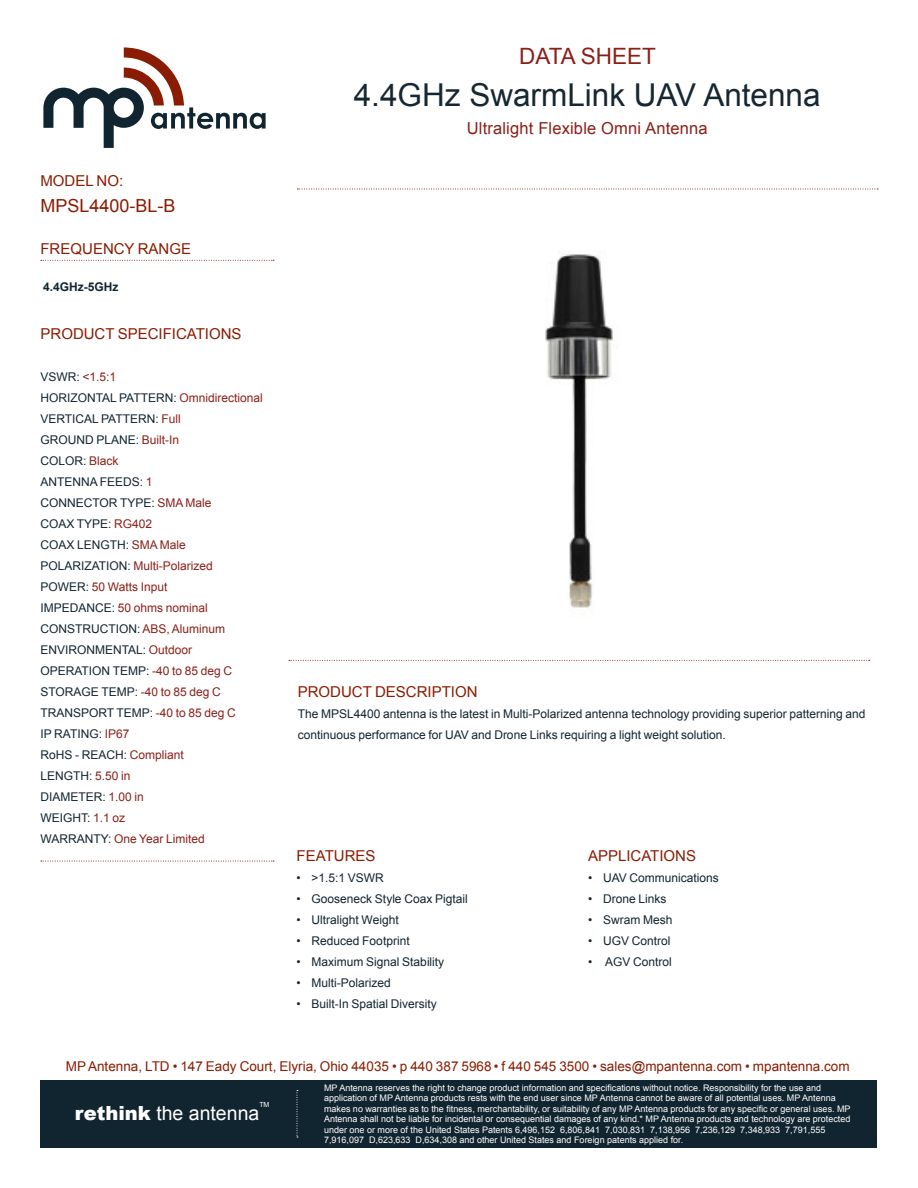
<style>
.page{position:relative;width:918px;height:1188px;background:#fff}
.page>*{position:absolute;margin:0;border:0;box-sizing:border-box;transform-origin:0 0}
.Head_Big{font:31.5px "Arial";color:#162732}
.Head_Small{font:22.5px "Arial";color:#8a2019}
.t1{font:19.5px "Arial";color:#fff}
.Model_No_2{font:18px "Arial";color:#891c02}
.Head_Small_2{font:16.5px "Arial";letter-spacing:.01em;color:#8a2019}
.Model_No_2-2{font:15px "Arial";color:#891c02}
.Model_No_1{font:15px "Arial";color:#891c02}
.Side_Text{font:13.5px "Arial";color:#891c02}
.Text{font:12px/21px "Arial";color:#112530}
.Text-2{font:12px "Arial";color:#8a2019}
.Text-3{font:700 12px "Arial";color:#112530}
.Footer_Text{font:9px/10.5px "Arial";color:#fff}
.t2{font:7.05px "Arial";color:#fff}
.s1{color:#112530}
.s2{color:#8a2019}
.s3{font-weight:900}
</style>
<div class="page">
<div style="left:40px;top:1080px;width:838px;height:68px;background:#112530"></div>
<svg style="left:43px;top:47px;width:223px;height:101px"></svg>
<svg style="left:297px;top:1090px;width:1px;height:48px"></svg>
<svg style="left:297px;top:189px;width:581px;height:1px"></svg>
<svg style="left:41px;top:260px;width:233px;height:1px"></svg>
<svg style="left:41px;top:861px;width:233px;height:1px"></svg>
<svg style="left:289px;top:660px;width:581px;height:1px"></svg>
<img style="left:545px;top:254px;width:68px;height:354px">
<p class="Model_No_1" style="left:40px;top:171px;width:84px">MODEL NO:</p>
<p class="Model_No_2" style="left:40px;top:194px;width:137px">MPSL4400-BL-B</p>
<p class="Model_No_2-2" style="left:40px;top:239px;width:152px">FREQUENCY RANGE</p>
<p class="Text-3" style="left:43px;top:279px;width:77px">4.4GHz-5GHz</p>
<p class="Model_No_2-2" style="left:40px;top:324px;width:203px">PRODUCT SPECIFICATIONS</p>
<p class="Text-2" style="left:40px;top:369px;width:77px"><span class="s1">VSWR:</span> &lt;1.5:1</p>
<p class="Text" style="left:40px;top:387px;width:224px">HORIZONTAL PATTERN: <span class="s2">Omnidirectional</span></p>
<p class="Text" style="left:40px;top:408px;width:142px">VERTICAL PATTERN: <span class="s2">Full</span></p>
<p class="Text" style="left:40px;top:429px;width:140px">GROUND PLANE: <span class="s2">Built-In</span></p>
<p class="Text" style="left:40px;top:450px;width:80px">COLOR: <span class="s2">Black</span></p>
<p class="Text" style="left:40px;top:471px;width:114px">ANTENNA FEEDS: <span class="s2">1</span></p>
<p class="Text" style="left:40px;top:492px;width:172px">CONNECTOR TYPE: <span class="s2">SMA Male</span></p>
<p class="Text" style="left:40px;top:513px;width:113px">COAX TYPE: <span class="s2">RG402</span></p>
<p class="Text" style="left:40px;top:534px;width:147px">COAX LENGTH: <span class="s2">SMA Male</span></p>
<p class="Text-2" style="left:40px;top:558px;width:174px"><span class="s1">POLARIZATION:</span> Multi-Polarized</p>
<p class="Text-2" style="left:40px;top:579px;width:128px"><span class="s1">POWER:</span> 50 Watts Input</p>
<p class="Text-2" style="left:40px;top:600px;width:169px"><span class="s1">IMPEDANCE:</span> 50 ohms nominal</p>
<p class="Text" style="left:40px;top:618px;width:186px">CONSTRUCTION: <span class="s2">ABS, Aluminum</span></p>
<p class="Text" style="left:40px;top:639px;width:153px">ENVIRONMENTAL: <span class="s2">Outdoor</span></p>
<p class="Text" style="left:40px;top:660px;width:193px">OPERATION TEMP: <span class="s2">-40 to 85 deg C</span></p>
<p class="Text" style="left:40px;top:681px;width:182px">STORAGE TEMP: <span class="s2">-40 to 85 deg C</span></p>
<p class="Text" style="left:40px;top:702px;width:197px">TRANSPORT TEMP: <span class="s2">-40 to 85 deg C</span></p>
<p class="Text" style="left:40px;top:723px;width:90px">IP RATING: <span class="s2">IP67</span></p>
<p class="Text" style="left:40px;top:744px;width:145px">RoHS - REACH: <span class="s2">Compliant</span></p>
<p class="Text" style="left:40px;top:765px;width:92px">LENGTH: <span class="s2">5.50 in</span></p>
<p class="Text" style="left:40px;top:786px;width:105px">DIAMETER: <span class="s2">1.00 in</span></p>
<p class="Text" style="left:40px;top:807px;width:86px">WEIGHT: <span class="s2">1.1 oz</span></p>
<p class="Text-2" style="left:40px;top:831px;width:166px"><span class="s1">WARRANTY:</span> One Year Limited</p>
<p class="Head_Small" style="left:519px;top:41px;width:138px">DATA SHEET</p>
<p class="Head_Big" style="left:354px;top:74px;width:468px">4.4GHz SwarmLink UAV Antenna</p>
<p class="Head_Small_2" style="left:467px;top:118px;width:242px">Ultralight Flexible Omni Antenna</p>
<p class="Model_No_2-2" style="left:298px;top:682px;width:181px">PRODUCT DESCRIPTION</p>
<p class="Text" style="left:298px;top:704px;width:569px">The MPSL4400 antenna is the latest in Multi-Polarized antenna technology providing superior patterning and continuous performance for UAV and Drone Links requiring a light weight solution.</p>
<p class="Model_No_2-2" style="left:297px;top:846px;width:80px">FEATURES</p>
<p class="Text" style="left:297px;top:868px;width:89px">• &gt;1.5:1 VSWR</p>
<p class="Text" style="left:297px;top:889px;width:173px">• Gooseneck Style Coax Pigtail</p>
<p class="Text" style="left:297px;top:910px;width:104px">• Ultralight Weight</p>
<p class="Text" style="left:297px;top:931px;width:115px">• Reduced Footprint</p>
<p class="Text" style="left:297px;top:952px;width:149px">• Maximum Signal Stability</p>
<p class="Text" style="left:297px;top:973px;width:96px">• Multi-Polarized</p>
<p class="Text" style="left:297px;top:994px;width:142px">• Built-In Spatial Diversity</p>
<p class="Model_No_2-2" style="left:588px;top:846px;width:110px">APPLICATIONS</p>
<p class="Text" style="left:588px;top:868px;width:132px">• UAV Communications</p>
<p class="Text" style="left:588px;top:889px;width:80px">• Drone Links</p>
<p class="Text" style="left:588px;top:910px;width:86px">• Swram Mesh</p>
<p class="Text" style="left:588px;top:931px;width:84px">• UGV Control</p>
<p class="Text" style="left:588px;top:952px;width:85px">• AGV Control</p>
<p class="Side_Text" style="left:66px;top:1057px;width:785px">MP Antenna, LTD <span class="s2">•</span> 147 Eady Court, Elyria, Ohio 44035 <span class="s2">•</span> p 440 387 5968 <span class="s2">•</span> f 440 545 3500 <span class="s2">•</span> sales@mpantenna.com <span class="s2">•</span> mpantenna.com</p>
<p class="t2" style="left:259px;top:1100px;width:12px">TM</p>
<p class="t1" style="left:75px;top:1100px;width:186px"><span class="s3">rethink</span> the antenna</p>
<p class="Footer_Text" style="left:324px;top:1082px;width:528px">MP Antenna reserves the right to change product information and specifications without notice. Responsibility for the use and application of MP Antenna products rests with the end user since MP Antenna cannot be aware of all potential uses. MP Antenna makes no warranties as to the fitness, merchantability, or suitability of any MP Antenna products for any specific or general uses. MP Antenna shall not be liable for incidental or consequential damages of any kind.* MP Antenna products and technology are protected under one or more of the United States Patents 6,496,152 6,806,841 7,030,831 7,138,956 7,236,129 7,348,933 7,791,555<br>7,916,097 D,623,633 D,634,308 and other United States and Foreign patents applied for.</p>
</div>
